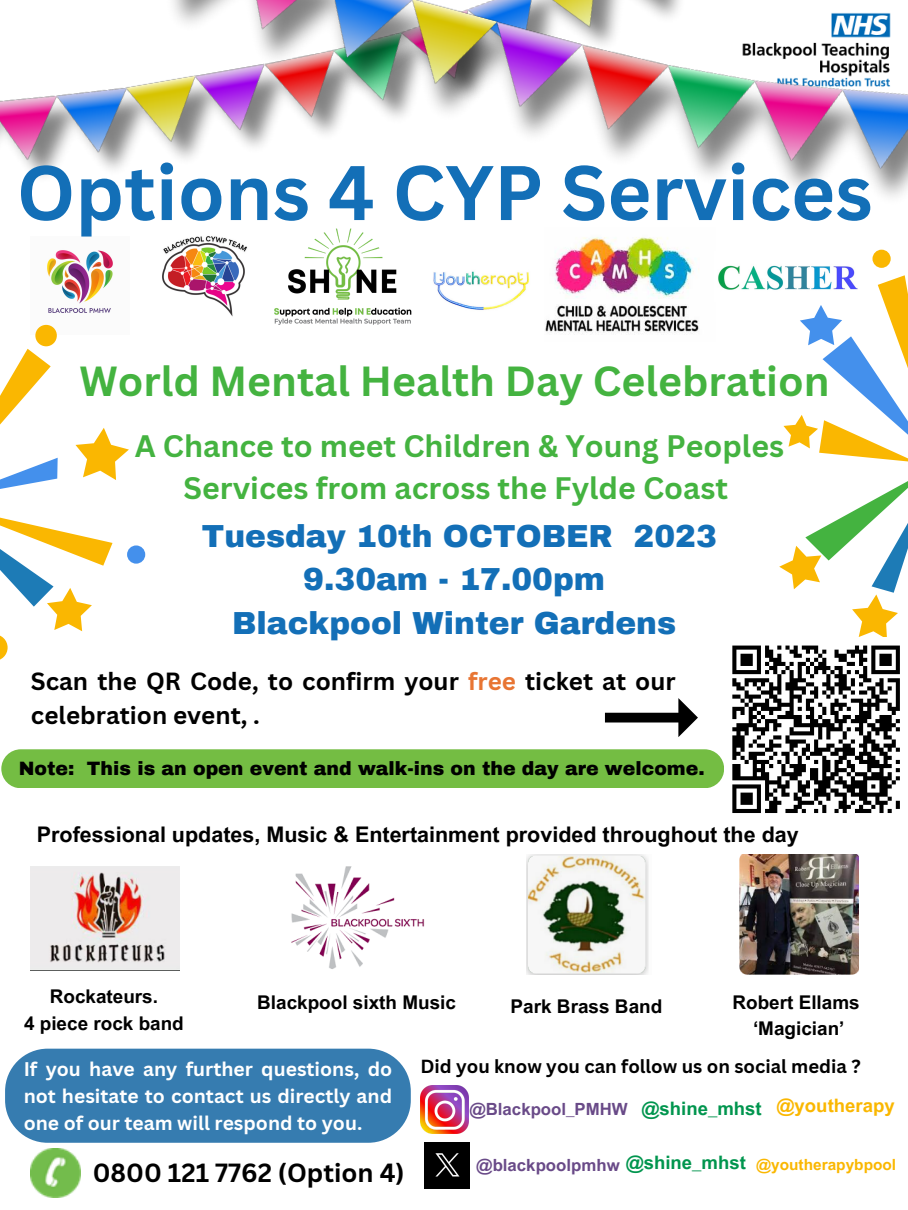
<style>
.page{position:relative;width:908px;height:1210px;background:#fff}
.page>*{position:absolute;margin:0;border:0;box-sizing:border-box;transform-origin:0 0}
.t1{font:700 75.49px "Canva Sans";color:#136fb7}
.t2{font:700 40.95px "Canva Sans";color:#44b340}
.t3{font:900 31.18px "Archivo";color:#136fb7}
.t4{font:700 30.27px/42.3px "Canva Sans";color:#44b340;text-align:center}
.t5{font:700 25.55px "Canva Sans";color:#000}
.t6{font:700 24.18px/33.6px "Canva Sans";color:#000}
.t7{font:700 21.52px "Arial MT Pro";color:#000}
.t8{font:700 19.25px/26.8px "Canva Sans";color:#fff;text-align:justify}
.t9{font:700 18.97px "Arial MT Pro";color:#000}
.t10{font:700 18.9px "Arial MT Pro";color:#000}
.t11{font:900 18.9px "Archivo";color:#000}
.t12{font:700 18.55px "Arial MT Pro";color:#00954e}
.t13{font:700 18.55px "Arial MT Pro";color:#fab701}
.t14{font:700 18.45px "Canva Sans";color:#000}
.t15{font:700 16.8px "Arial MT Pro";color:#694a88}
.t16{font:700 15.4px "Arial MT Pro";color:#fab701}
.s1{color:#e87533}
</style>
<div class="page">
<img style="left:0;top:87px;width:129px;height:90px">
<img style="left:129px;top:0;width:778px;height:290px">
<img style="left:47px;top:250px;width:66px;height:27px">
<svg style="left:129px;top:545px;width:16px;height:19px"></svg>
<svg style="left:0;top:277px;width:129px;height:383px"></svg>
<img style="left:543px;top:227px;width:171px;height:107px">
<img style="left:714px;top:252px;width:145px;height:38px">
<img style="left:420px;top:227px;width:123px;height:83px">
<img style="left:160px;top:228px;width:88px;height:89px">
<img style="left:271px;top:228px;width:143px;height:97px">
<svg style="left:732px;top:290px;width:175px;height:523px"></svg>
<svg style="left:604px;top:698px;width:93px;height:39px"></svg>
<img style="left:31px;top:866px;width:149px;height:104px">
<img style="left:526px;top:854px;width:123px;height:120px">
<img style="left:739px;top:854px;width:119px;height:121px">
<img style="left:291px;top:866px;width:134px;height:103px">
<img style="left:31px;top:1148px;width:49px;height:49px">
<img style="left:420px;top:1085px;width:48px;height:48px">
<img style="left:424px;top:1142px;width:45px;height:46px">
<div style="left:5px;top:1048px;width:405px;height:94px;background:#367cb0;border-radius:43px"></div>
<div style="left:1px;top:749px;width:723px;height:39px;background:#74bd43;border-radius:19px"></div>
<p class="t1" style="left:17px;top:139px;width:857px">Options 4 CYP Services</p>
<p class="t2" style="left:79px;top:352px;width:751px">World Mental Health Day Celebration</p>
<p class="t4" style="left:135px;top:424px;width:650px">A Chance to meet Children &amp; Young Peoples<br>Services from across the Fylde Coast</p>
<p class="t3" style="left:202px;top:519px;width:516px">Tuesday 10th OCTOBER 2023</p>
<p class="t3" style="left:303px;top:563px;width:303px">9.30am - 17.00pm</p>
<p class="t3" style="left:232px;top:606px;width:445px">Blackpool Winter Gardens</p>
<p class="t6" style="left:31px;top:664px;width:646px">Scan the QR Code, to confirm your <span class="s1">free</span> ticket at our celebration event, .</p>
<p class="t11" style="left:19px;top:758px;width:687px">Note: This is an open event and walk-ins on the day are welcome.</p>
<p class="t7" style="left:37px;top:826px;width:763px">Professional updates, Music &amp; Entertainment provided throughout the day</p>
<p class="t10" style="left:50px;top:989px;width:110px">Rockateurs.</p>
<p class="t10" style="left:24px;top:1016px;width:161px">4 piece rock band</p>
<p class="t8" style="left:24px;top:1055px;width:370px">If you have any further questions, do not hesitate to contact us directly and one of our team will respond to you.</p>
<p class="t14" style="left:420px;top:1052px;width:441px">Did you know you can follow us on social media ?</p>
<p class="t10" style="left:257px;top:995px;width:200px">Blackpool sixth Music</p>
<p class="t9" style="left:510px;top:998px;width:153px">Park Brass Band</p>
<p class="t10" style="left:732px;top:995px;width:129px">Robert Ellams</p>
<p class="t10" style="left:752px;top:1021px;width:93px">‘Magician’</p>
<p class="t13" style="left:776px;top:1098px;width:120px">@youtherapy</p>
<p class="t12" style="left:641px;top:1101px;width:122px">@shine_mhst</p>
<p class="t12" style="left:625px;top:1156px;width:122px">@shine_mhst</p>
<p class="t15" style="left:469px;top:1103px;width:160px">@Blackpool_PMHW</p>
<p class="t16" style="left:756px;top:1159px;width:141px">@youtherapybpool</p>
<p class="t15" style="left:476px;top:1159px;width:145px">@blackpoolpmhw</p>
<p class="t5" style="left:93px;top:1155px;width:313px">0800 121 7762 (Option 4)</p>
</div>
